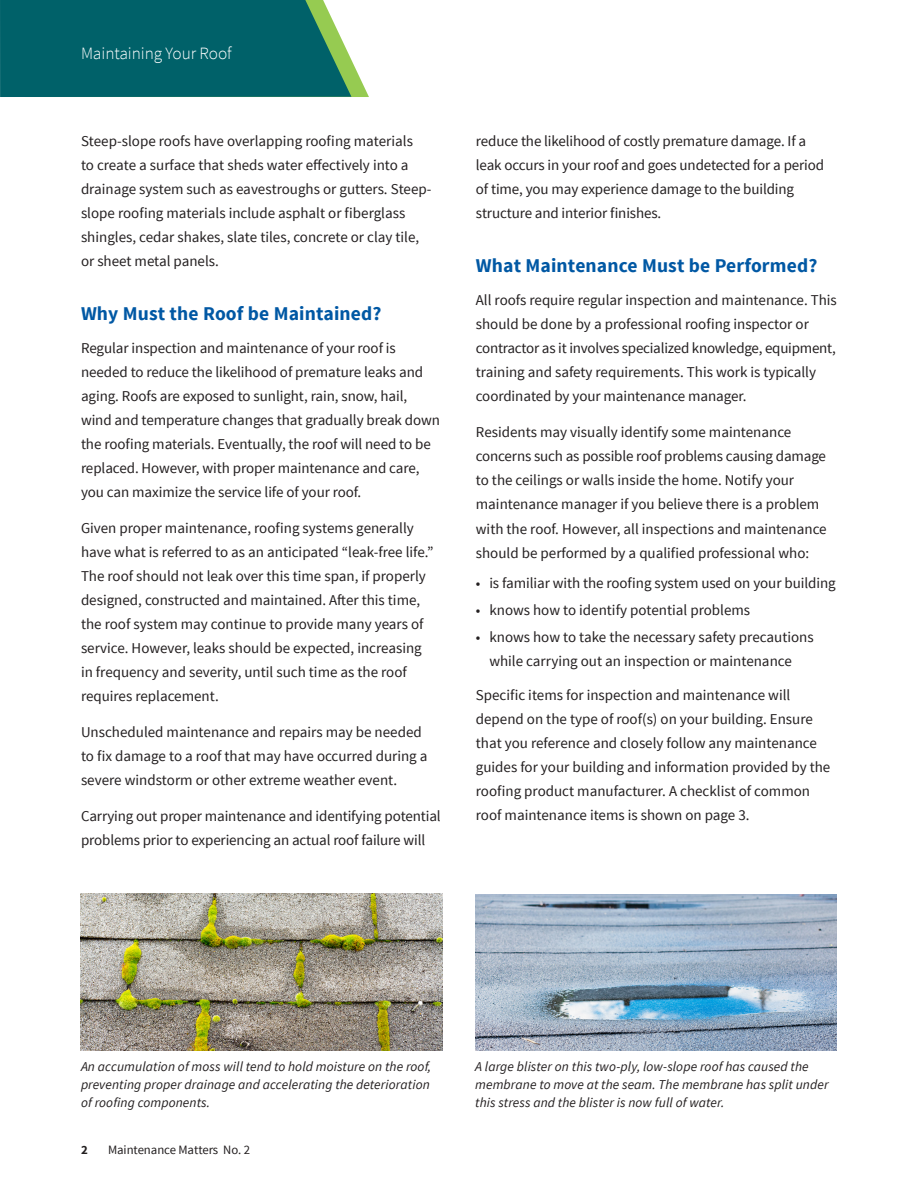
<style>
.page{position:relative;width:918px;height:1188px;background:#fff}
.page>*{position:absolute;margin:0;border:0;box-sizing:border-box;transform-origin:0 0}
.MM_Subhead_1{font:700 19.5px "Source Sans Pro";letter-spacing:.01em;color:#0158a4}
.t1{font:300 17.25px "Source Sans Pro";letter-spacing:-.005em;color:#fff}
.MM_Body{font:15px/24px "Source Sans Pro";color:#231f20}
.MM_Body_bullets{font:15px/24px "Source Sans Pro";color:#231f20;text-align:center}
.Photo_captions{font:italic 13.5px/18px "Source Sans Pro";letter-spacing:.01em;color:#231f20;text-align:justify}
.t2{font:12.75px "Source Sans Pro";letter-spacing:-.005em;color:#231f20}
.t3{font:700 12.75px "Source Sans Pro";color:#231f20}
</style>
<div class="page">
<svg style="left:0;top:0;width:369px;height:97px;background:#177071"></svg>
<img style="left:475px;top:894px;width:362px;height:156px">
<img style="left:81px;top:893px;width:362px;height:158px">
<p class="t1" style="left:81px;top:43px;width:152px">Maintaining Your Roof</p>
<p class="MM_Body" style="left:81px;top:130px;width:352px">Steep-slope roofs have overlapping roofing materials<br>to create a surface that sheds water effectively into a drainage system such as eavestroughs or gutters. Steep&shy;slope roofing materials include asphalt or fiberglass shingles, cedar shakes, slate tiles, concrete or clay tile, or sheet metal panels.</p>
<p class="MM_Subhead_1" style="left:81px;top:301px;width:302px">Why Must the Roof be Maintained?</p>
<p class="MM_Body" style="left:81px;top:336px;width:361px">Regular inspection and maintenance of your roof is needed to reduce the likelihood of premature leaks and aging. Roofs are exposed to sunlight, rain, snow, hail, wind and temperature changes that gradually break down the roofing materials. Eventually, the roof will need to be replaced. However, with proper maintenance and care, you can maximize the service life of your roof.</p>
<p class="MM_Body" style="left:81px;top:516px;width:354px">Given proper maintenance, roofing systems generally have what is referred to as an anticipated “leak-free life.” The roof should not leak over this time span, if properly designed, constructed and maintained. After this time, the roof system may continue to provide many years of service. However, leaks should be expected, increasing in frequency and severity, until such time as the roof requires replacement.</p>
<p class="MM_Body" style="left:81px;top:720px;width:348px">Unscheduled maintenance and repairs may be needed to fix damage to a roof that may have occurred during a severe windstorm or other extreme weather event.</p>
<p class="MM_Body" style="left:81px;top:804px;width:361px">Carrying out proper maintenance and identifying potential problems prior to experiencing an actual roof failure will</p>
<p class="MM_Body" style="left:476px;top:129px;width:350px">reduce the likelihood of costly premature damage. If a leak occurs in your roof and goes undetected for a period of time, you may experience damage to the building structure and interior finishes.</p>
<p class="MM_Subhead_1" style="left:476px;top:253px;width:343px">What Maintenance Must be Performed?</p>
<p class="MM_Body" style="left:476px;top:288px;width:363px">All roofs require regular inspection and maintenance. This should be done by a professional roofing inspector or contractor as it involves specialized knowledge, equipment, training and safety requirements. This work is typically coordinated by your maintenance manager.</p>
<p class="MM_Body" style="left:476px;top:421px;width:352px">Residents may visually identify some maintenance concerns such as possible roof problems causing damage to the ceilings or walls inside the home. Notify your maintenance manager if you believe there is a problem with the roof. However, all inspections and maintenance should be performed by a qualified professional who:</p>
<p class="MM_Body_bullets" style="left:476px;top:571px;width:361px">• is familiar with the roofing system used on your building</p>
<p class="MM_Body_bullets" style="left:476px;top:598px;width:276px">• knows how to identify potential problems</p>
<p class="MM_Body_bullets" style="left:476px;top:626px;width:339px">• knows how to take the necessary safety precautions while carrying out an inspection or maintenance</p>
<p class="MM_Body" style="left:476px;top:683px;width:356px">Specific items for inspection and maintenance will depend on the type of roof(s) on your building. Ensure that you reference and closely follow any maintenance guides for your building and information provided by the roofing product manufacturer. A checklist of common roof maintenance items is shown on page 3.</p>
<p class="Photo_captions" style="left:81px;top:1058px;width:352px">An accumulation of moss will tend to hold moisture on the roof, preventing proper drainage and accelerating the deterioration of roofing components.</p>
<p class="Photo_captions" style="left:475px;top:1058px;width:355px;text-align:left">A large blister on this two-ply, low-slope roof has caused the membrane to move at the seam. The membrane has split under this stress and the blister is now full of water.</p>
<p class="t3" style="left:81px;top:1141px;width:8px">2</p>
<p class="t2" style="left:108px;top:1142px;width:144px">Maintenance Matters No. 2</p>
</div>
